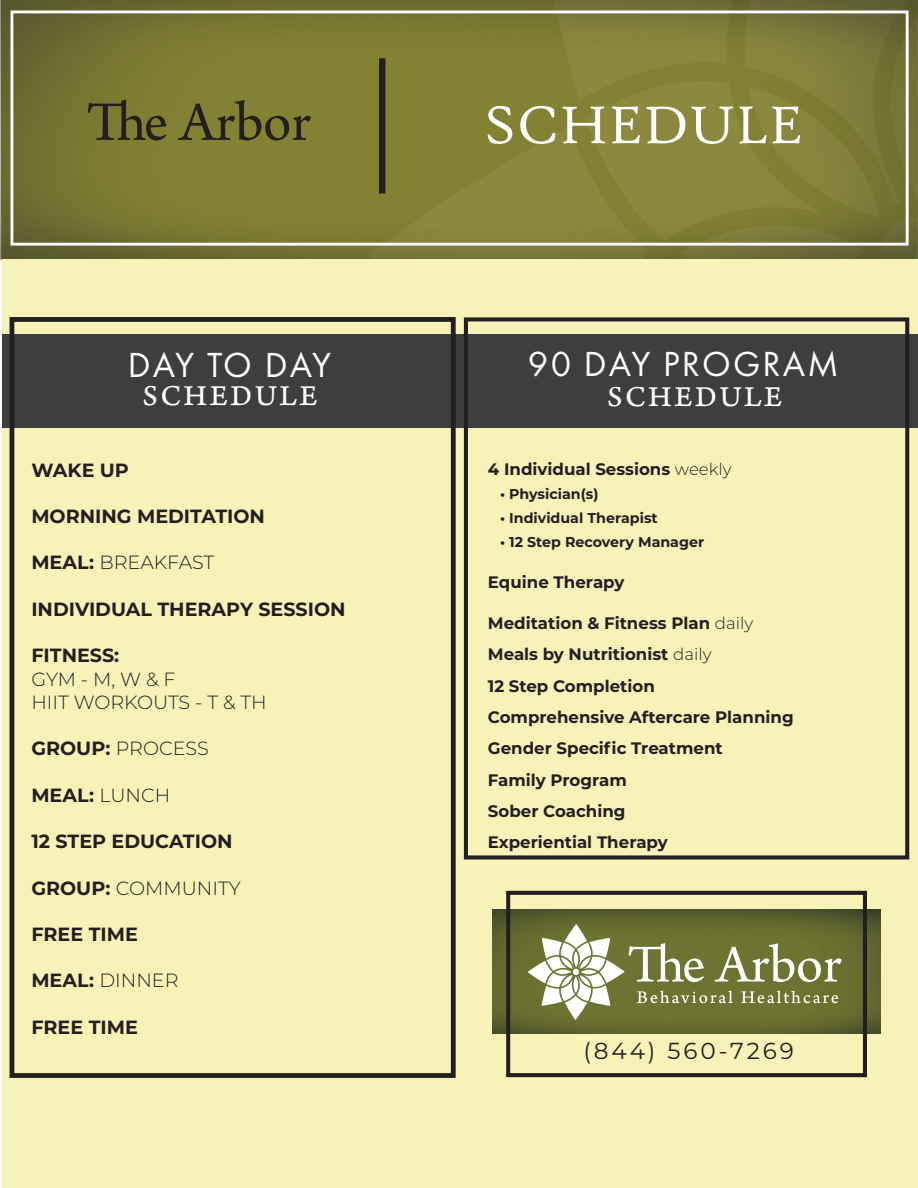
<style>
.page{position:relative;width:918px;height:1188px;background:#fff}
.page>*{position:absolute;margin:0;border:0;box-sizing:border-box;transform-origin:0 0}
.t1{font:56.85px "Hightower Text Roman";color:#fff}
.t2{font:36.15px "Futura PT";letter-spacing:.06em;color:#fff}
.t3{font:30.15px "Arno Pro Caption";letter-spacing:.08em;color:#fff}
.t4{font:23.1px "Montserrat";letter-spacing:.125em;color:#231f20}
.t5{font:700 19.05px "Montserrat";color:#231f20}
.t6{font:300 19.05px/23.4px "Montserrat";color:#231f20}
.t7{font:700 16.65px/31.3px "Montserrat";color:#231f20}
.t8{font:700 14.25px "Montserrat";color:#231f20}
.s1{font-weight:700}
.s2{font-weight:300}
</style>
<div class="page">
<img style="left:1px;top:0;width:539px;height:144px">
<img style="left:540px;top:0;width:378px;height:14px">
<img style="left:540px;top:15px;width:45px;height:112px">
<img style="left:732px;top:15px;width:13px;height:66px">
<img style="left:865px;top:14px;width:53px;height:245px">
<img style="left:757px;top:217px;width:53px;height:9px">
<img style="left:810px;top:217px;width:55px;height:42px">
<img style="left:1px;top:144px;width:485px;height:72px">
<img style="left:486px;top:144px;width:23px;height:17px">
<img style="left:727px;top:212px;width:30px;height:14px">
<img style="left:1px;top:216px;width:414px;height:43px">
<img style="left:649px;top:241px;width:31px;height:18px">
<img style="left:585px;top:81px;width:163px;height:116px">
<img style="left:649px;top:197px;width:99px;height:15px">
<img style="left:649px;top:212px;width:78px;height:29px">
<img style="left:554px;top:0;width:178px;height:100px">
<img style="left:509px;top:127px;width:94px;height:132px">
<img style="left:462px;top:161px;width:47px;height:98px">
<img style="left:415px;top:190px;width:47px;height:69px">
<img style="left:602px;top:196px;width:47px;height:63px">
<img style="left:369px;top:221px;width:46px;height:38px">
<img style="left:745px;top:0;width:161px;height:88px">
<img style="left:879px;top:131px;width:20px;height:73px">
<img style="left:680px;top:226px;width:184px;height:33px">
<img style="left:748px;top:86px;width:131px;height:131px">
<img style="left:891px;top:18px;width:26px;height:180px">
<img style="left:882px;top:218px;width:35px;height:41px">
<svg style="left:88px;top:100px;width:79px;height:41px"></svg>
<svg style="left:178px;top:100px;width:133px;height:41px"></svg>
<div style="left:379px;top:58px;width:6px;height:136px;background:#231f20"></div>
<div style="left:11px;top:11px;width:898px;height:235px;border:3px solid #fff"></div>
<div style="left:2px;top:259px;width:916px;height:929px;background:#f7f2b8"></div>
<div style="left:2px;top:334px;width:916px;height:94px;background:#3e3e3f"></div>
<div style="left:10px;top:317px;width:446px;height:761px;border:5px solid #231f20"></div>
<div style="left:464px;top:317px;width:445px;height:543px;border:4px solid #231f20"></div>
<img style="left:493px;top:909px;width:387px;height:124px">
<svg style="left:528px;top:924px;width:314px;height:96px"></svg>
<div style="left:506px;top:891px;width:361px;height:186px;border:4px solid #231f20"></div>
<h2 class="t2" style="left:128px;top:344px;width:205px">DAY TO DAY</h2>
<h3 class="t3" style="left:143px;top:378px;width:177px">SCHEDULE</h3>
<p class="t5" style="left:31px;top:456px;width:99px">WAKE UP</p>
<p class="t5" style="left:31px;top:502px;width:235px">MORNING MEDITATION</p>
<p class="t6" style="left:31px;top:550px;width:184px"><span class="s1">MEAL:</span> BREAKFAST</p>
<p class="t5" style="left:31px;top:595px;width:316px">INDIVIDUAL THERAPY SESSION</p>
<p class="t5" style="left:31px;top:642px;width:89px">FITNESS:</p>
<p class="t6" style="left:31px;top:667px;width:237px">GYM - M, W &amp; F<br>HIIT WORKOUTS - T &amp; TH</p>
<p class="t6" style="left:31px;top:736px;width:179px"><span class="s1">GROUP:</span> PROCESS</p>
<p class="t5" style="left:31px;top:781px;width:140px">MEAL: <span class="s2">LUNCH</span></p>
<p class="t5" style="left:31px;top:828px;width:203px">12 STEP EDUCATION</p>
<p class="t6" style="left:31px;top:876px;width:211px"><span class="s1">GROUP:</span> COMMUNITY</p>
<p class="t5" style="left:31px;top:920px;width:108px">FREE TIME</p>
<p class="t6" style="left:31px;top:968px;width:149px"><span class="s1">MEAL:</span> DINNER</p>
<p class="t5" style="left:31px;top:1013px;width:108px">FREE TIME</p>
<h1 class="t1" style="left:484px;top:92px;width:321px">SCHEDULE</h1>
<h2 class="t2" style="left:528px;top:343px;width:312px">90 DAY PROGRAM</h2>
<h3 class="t3" style="left:607px;top:379px;width:177px">SCHEDULE</h3>
<p class="t7" style="left:488px;top:452px;width:245px">4 Individual Sessions <span class="s2">weekly</span></p>
<p class="t8" style="left:500px;top:484px;width:100px">• Physician(s)</p>
<p class="t8" style="left:500px;top:508px;width:159px">• Individual Therapist</p>
<p class="t8" style="left:500px;top:532px;width:206px">• 12 Step Recovery Manager</p>
<p class="t7" style="left:488px;top:566px;width:138px">Equine Therapy</p>
<p class="t7" style="left:488px;top:607px;width:307px">Meditation &amp; Fitness Plan <span class="s2">daily<br></span>Meals by Nutritionist <span class="s2">daily<br></span>12 Step Completion<br>Comprehensive Aftercare Planning<br>Gender Specific Treatment<br>Family Program<br>Sober Coaching<br>Experiential Therapy</p>
<h3 class="t4" style="left:583px;top:1035px;width:212px">(844) 560-7269</h3>
</div>
